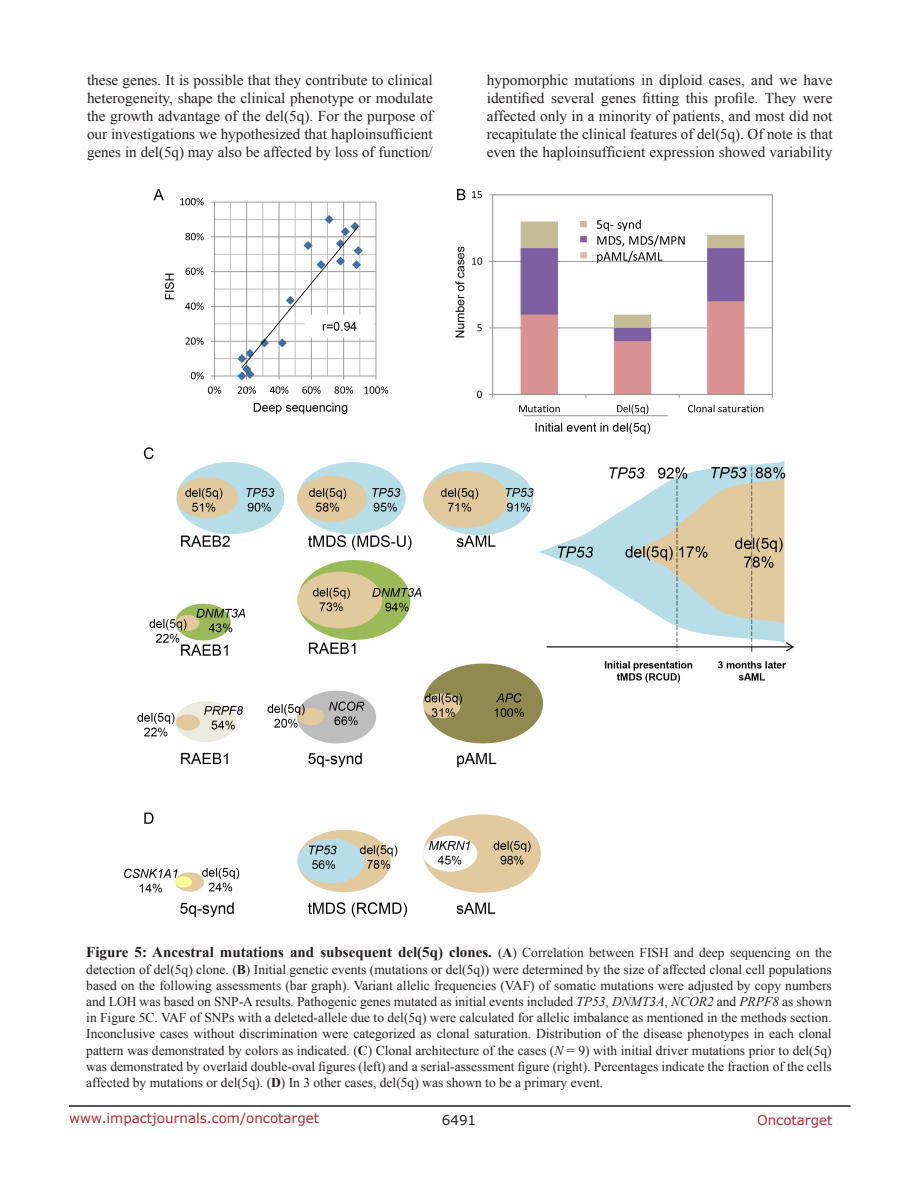
<style>
.page{position:relative;width:918px;height:1188px;background:#fff}
.page>*{position:absolute;margin:0;border:0;box-sizing:border-box;transform-origin:0 0}
.BodyText{font:15px/18px "Times New Roman";color:#231f20;text-align:justify}
.FigureText{font:700 15px "Times New Roman";color:#231f20}
.FigureText-2{font:13.5px/16.2px "Times New Roman";color:#231f20;text-align:justify}
.t1{font:13.5px "Verdana";color:#ac2b31}
.t2{font:13.5px "Verdana";color:#231f20}
.s1{font-weight:400;font-size:13.5px}
.s2{font-size:13.5px}
.s3{font-weight:700}
.s4{font-style:italic}
</style>
<div class="page">
<hr style="left:69px;top:1105px;width:781px;height:2px;background:#231f20">
<img style="left:124px;top:190px;width:670px;height:727px">
<p class="BodyText" style="left:87px;top:71px;width:347px">these genes. It is possible that they contribute to clinical heterogeneity, shape the clinical phenotype or modulate the growth advantage of the del(5q). For the purpose of our investigations we hypothesized that haploinsufficient genes in del(5q) may also be affected by loss of function/</p>
<p class="BodyText" style="left:487px;top:71px;width:347px">hypomorphic mutations in diploid cases, and we have identified several genes fitting this profile. They were affected only in a minority of patients, and most did not recapitulate the clinical features of del(5q). Of note is that even the haploinsufficient expression showed variability</p>
<p class="FigureText" style="left:86px;top:942px;width:747px">Figure 5: Ancestral mutations and subsequent del(5q) clones. <span class="s1">(</span><span class="s2">A</span><span class="s1">) Correlation between FISH and deep sequencing on the</span></p>
<p class="FigureText-2" style="left:86px;top:961px;width:747px">detection of del(5q) clone. (<span class="s3">B</span>) Initial genetic events (mutations or del(5q)) were determined by the size of affected clonal cell populations based on the following assessments (bar graph). Variant allelic frequencies (VAF) of somatic mutations were adjusted by copy numbers and LOH was based on SNP-A results. Pathogenic genes mutated as initial events included <span class="s4">TP53</span>, <span class="s4">DNMT3A</span>, <span class="s4">NCOR2</span> and <span class="s4">PRPF8</span> as shown in Figure 5C. VAF of SNPs with a deleted-allele due to del(5q) were calculated for allelic imbalance as mentioned in the methods section.<br>Inconclusive cases without discrimination were categorized as clonal saturation. Distribution of the disease phenotypes in each clonal pattern was demonstrated by colors as indicated. (<span class="s3">C</span>) Clonal architecture of the cases (<span class="s4">N</span> = 9) with initial driver mutations prior to del(5q) was demonstrated by overlaid double-oval figures (left) and a serial-assessment figure (right). Percentages indicate the fraction of the cells affected by mutations or del(5q). (<span class="s3">D</span>) In 3 other cases, del(5q) was shown to be a primary event.</p>
<p class="t1" style="left:69px;top:1109px;width:252px">www.impactjournals.com/oncotarget</p>
<p class="t2" style="left:442px;top:1111px;width:36px">6491</p>
<p class="t1" style="left:757px;top:1111px;width:77px">Oncotarget</p>
</div>
